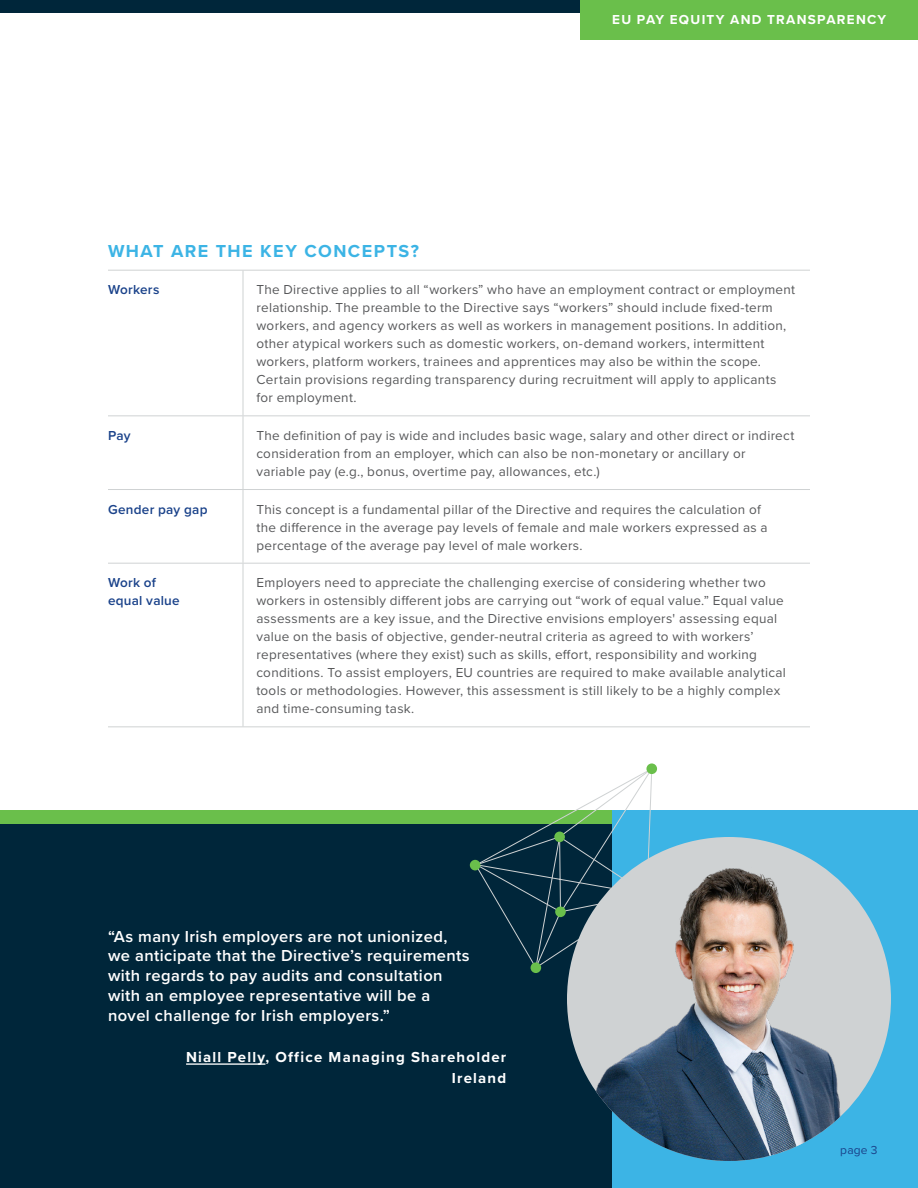
<style>
.page{position:relative;width:918px;height:1188px;background:#fff}
.page>*{position:absolute;margin:0;border:0;box-sizing:border-box;transform-origin:0 0}
.SUBHEAD{font:700 18px "Proxima Nova";letter-spacing:.085em;color:#3cb4e5}
.Call_Out_Text_White{font:600 16.5px/19.8px "Proxima Nova";letter-spacing:.025em;color:#fff}
.Call_Out_Source_Name_White{font:700 15px/21px "Proxima Nova";letter-spacing:.08em;color:#fff;text-align:right}
.Bullets_-_1{font:13.5px/18px "Proxima Nova";letter-spacing:.02em;color:#57585a}
.Bullets_-_1-2{font:600 13.5px/18px "Proxima Nova";letter-spacing:.02em;color:#1a428a}
.t1{font:700 13.5px "Proxima Nova";letter-spacing:.095em;color:#fff}
.Call_Out_Source_Name_White-2{font:12px "Proxima Nova";color:#1a428a}
</style>
<div class="page">
<div style="left:0;top:0;width:918px;height:14px;background:#00263a"></div>
<div style="left:580px;top:0;width:338px;height:40px;background:#6abf4b"></div>
<hr style="left:108px;top:415px;width:135px;height:1px;background:#cfd2d3">
<hr style="left:243px;top:415px;width:567px;height:1px;background:#cfd2d3">
<hr style="left:108px;top:489px;width:135px;height:1px;background:#cfd2d3">
<hr style="left:243px;top:489px;width:567px;height:1px;background:#cfd2d3">
<hr style="left:108px;top:563px;width:135px;height:1px;background:#cfd2d3">
<hr style="left:243px;top:563px;width:567px;height:1px;background:#cfd2d3">
<hr style="left:108px;top:270px;width:135px;height:1px;background:#cfd2d3">
<hr style="left:243px;top:270px;width:567px;height:1px;background:#cfd2d3">
<hr style="left:108px;top:726px;width:135px;height:1px;background:#cfd2d3">
<hr style="left:243px;top:726px;width:567px;height:1px;background:#cfd2d3">
<hr style="left:243px;top:271px;width:1px;height:144px;background:#cfd2d3">
<hr style="left:243px;top:416px;width:1px;height:73px;background:#cfd2d3">
<hr style="left:243px;top:490px;width:1px;height:73px;background:#cfd2d3">
<hr style="left:243px;top:564px;width:1px;height:162px;background:#cfd2d3">
<div style="left:0;top:810px;width:918px;height:378px;background:#00263a"></div>
<div style="left:0;top:810px;width:614px;height:14px;background:#6abf4b"></div>
<hr style="left:186px;top:1063px;width:79px;height:2px;background:#fff">
<div style="left:612px;top:810px;width:306px;height:378px;background:#3cb4e5"></div>
<svg style="left:475px;top:771px;width:177px;height:199px"></svg>
<div style="left:470px;top:860px;width:10px;height:10px;background:#6abf4b;border-radius:50%"></div>
<div style="left:555px;top:907px;width:11px;height:10px;background:#6abf4b;border-radius:50%"></div>
<div style="left:531px;top:962px;width:10px;height:11px;background:#6abf4b;border-radius:50%"></div>
<div style="left:554px;top:832px;width:11px;height:10px;background:#6abf4b;border-radius:50%"></div>
<div style="left:646px;top:763px;width:11px;height:11px;background:#6abf4b;border-radius:50%"></div>
<img style="left:567px;top:837px;width:318px;height:324px">
<p class="t1" style="left:612px;top:10px;width:275px">EU PAY EQUITY AND TRANSPARENCY</p>
<p class="SUBHEAD" style="left:108px;top:238px;width:313px">WHAT ARE THE KEY CONCEPTS?</p>
<p class="Bullets_-_1-2" style="left:108px;top:280px;width:53px">Workers</p>
<p class="Bullets_-_1" style="left:256px;top:280px;width:540px">The Directive applies to all “workers” who have an employment contract or employment relationship. The preamble to the Directive says “workers” should include fixed-term workers, and agency workers as well as workers in management positions. In addition, other atypical workers such as domestic workers, on-demand workers, intermittent workers, platform workers, trainees and apprentices may also be within the scope.<br>Certain provisions regarding transparency during recruitment will apply to applicants for employment.</p>
<p class="Bullets_-_1-2" style="left:108px;top:426px;width:24px">Pay</p>
<p class="Bullets_-_1" style="left:256px;top:426px;width:540px">The definition of pay is wide and includes basic wage, salary and other direct or indirect consideration from an employer, which can also be non-monetary or ancillary or variable pay (e.g., bonus, overtime pay, allowances, etc.)</p>
<p class="Bullets_-_1-2" style="left:108px;top:500px;width:101px">Gender pay gap</p>
<p class="Bullets_-_1" style="left:256px;top:500px;width:513px">This concept is a fundamental pillar of the Directive and requires the calculation of the difference in the average pay levels of female and male workers expressed as a percentage of the average pay level of male workers.</p>
<p class="Bullets_-_1-2" style="left:108px;top:573px;width:73px">Work of equal value</p>
<p class="Bullets_-_1" style="left:256px;top:573px;width:531px">Employers need to appreciate the challenging exercise of considering whether two workers in ostensibly different jobs are carrying out “work of equal value.” Equal value assessments are a key issue, and the Directive envisions employers' assessing equal value on the basis of objective, gender-neutral criteria as agreed to with workers’ representatives (where they exist) such as skills, effort, responsibility and working conditions. To assist employers, EU countries are required to make available analytical tools or methodologies. However, this assessment is still likely to be a highly complex and time-consuming task.</p>
<p class="Call_Out_Text_White" style="left:108px;top:926px;width:363px">“As many Irish employers are not unionized, we anticipate that the Directive’s requirements with regards to pay audits and consultation with an employee representative will be a novel challenge for Irish employers.”</p>
<p class="Call_Out_Source_Name_White" style="left:186px;top:1046px;width:322px">Niall Pelly, Office Managing Shareholder<br>Ireland</p>
<p class="Call_Out_Source_Name_White-2" style="left:840px;top:1141px;width:39px">page 3</p>
</div>
